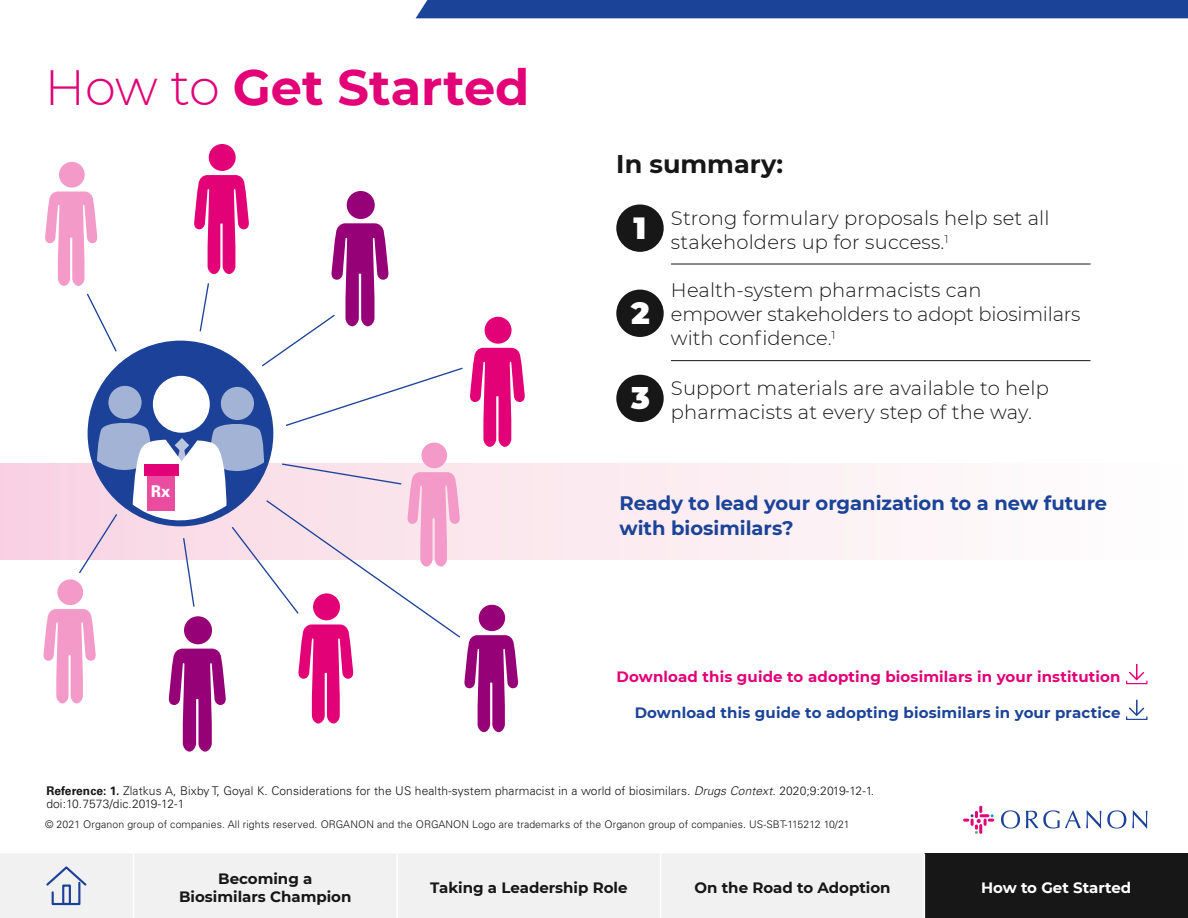
<style>
.page{position:relative;width:1188px;height:918px;background:#fff}
.page>*{position:absolute;margin:0;border:0;box-sizing:border-box;transform-origin:0 0}
.t1{font:700 49.5px "Montserrat";color:#e20177}
.t2{font:900 30.6px "Montserrat";color:#fff}
.t3{font:900 30.6px "Univers LT Std";color:#fff}
.t4{font:700 25.5px "Montserrat";color:#171717}
.t5{font:300 19.5px/24px "Montserrat";letter-spacing:.01em;color:#171717}
.t6{font:300 19.5px/24px "Montserrat";letter-spacing:-.01em;color:#171717}
.t7{font:700 19.5px/25.5px "Montserrat";color:#1b4398}
.t8{font:700 condensed 16.2px "Univers LT Std";color:#fff;scale:1.15 1}
.t9{font:700 15px/18px "Montserrat";color:#171717;text-align:center}
.t10{font:700 15px "Montserrat";letter-spacing:.01em;color:#e20177}
.t11{font:700 15px "Montserrat";letter-spacing:.01em;color:#1b4398}
.t12{font:700 15px "Montserrat";color:#fff}
.t13{font:300 12px/13.5px "Univers LT Std";letter-spacing:.01em;color:#171717}
.t14{font:300 10.5px "Univers LT Std";letter-spacing:.01em;color:#171717}
.s1{font-weight:300}
.s2{font-weight:700}
.s3{font-style:italic}
</style>
<div class="page">
<div style="left:416px;top:0;width:772px;height:18px;background:#1b4398"></div>
<svg style="left:1001px;top:810px;width:19px;height:19px"></svg>
<svg style="left:1026px;top:810px;width:75px;height:19px"></svg>
<svg style="left:1107px;top:810px;width:19px;height:19px"></svg>
<svg style="left:1132px;top:810px;width:16px;height:19px"></svg>
<svg style="left:963px;top:806px;width:31px;height:28px"></svg>
<svg style="left:0;top:464px;width:900px;height:95px"></svg>
<div style="left:1126px;top:680px;width:22px;height:4px;border:1px solid #e20177"></div>
<svg style="left:1127px;top:664px;width:19px;height:18px"></svg>
<hr style="left:671px;top:264px;width:420px;height:1px;background:#171717">
<hr style="left:671px;top:360px;width:420px;height:1px;background:#171717">
<div style="left:59px;top:162px;width:26px;height:26px;background:#f49ac9;border-radius:50%"></div>
<div style="left:209px;top:144px;width:27px;height:27px;background:#e20177;border-radius:50%"></div>
<svg style="left:44px;top:175px;width:481px;height:577px"></svg>
<div style="left:148px;top:471px;width:27px;height:40px;background:#ea4da0"></div>
<div style="left:144px;top:464px;width:34px;height:12px;background:#e20177"></div>
<div style="left:616px;top:204px;width:48px;height:48px;background:#171717;border-radius:50%"></div>
<div style="left:616px;top:290px;width:48px;height:47px;background:#171717;border-radius:50%"></div>
<div style="left:616px;top:375px;width:48px;height:47px;background:#171717;border-radius:50%"></div>
<div style="left:1126px;top:716px;width:22px;height:4px;border:1px solid #1b4398"></div>
<svg style="left:1127px;top:700px;width:19px;height:17px"></svg>
<div style="left:0;top:854px;width:923px;height:64px;background:#f2f1f2"></div>
<div style="left:924px;top:854px;width:264px;height:64px;background:#171717"></div>
<hr style="left:133px;top:854px;width:1px;height:64px;background:#fff">
<hr style="left:396px;top:854px;width:2px;height:64px;background:#fff">
<hr style="left:660px;top:854px;width:2px;height:64px;background:#fff">
<hr style="left:924px;top:854px;width:1px;height:64px;background:#fff">
<svg style="left:46px;top:866px;width:41px;height:39px"></svg>
<div style="left:62px;top:885px;width:9px;height:20px;border:2px solid #1b4298"></div>
<p class="t1" style="left:45px;top:52px;width:486px"><span class="s1">How to</span> Get Started</p>
<p class="t8" style="left:151px;top:482px;width:19px">Rx</p>
<p class="t4" style="left:616px;top:146px;width:168px">In summary:</p>
<p class="t5" style="left:671px;top:206px;width:380px">Strong formulary proposals help set all stakeholders up for success.<sup>1</sup></p>
<p class="t6" style="left:671px;top:278px;width:411px">Health-system pharmacists can<br>empower stakeholders to adopt biosimilars with confidence.<sup>1</sup></p>
<p class="t5" style="left:671px;top:375px;width:379px">Support materials are available to help pharmacists at every step of the way.</p>
<p class="t3" style="left:622px;top:193px;width:22px">2</p>
<p class="t2" style="left:633px;top:205px;width:14px">1</p>
<p class="t2" style="left:629px;top:209px;width:20px">2</p>
<p class="t2" style="left:629px;top:285px;width:20px">3</p>
<p class="t2" style="left:631px;top:290px;width:20px">2</p>
<p class="t2" style="left:631px;top:375px;width:20px">3</p>
<p class="t7" style="left:620px;top:489px;width:489px">Ready to lead your organization to a new future with biosimilars?</p>
<p class="t10" style="left:617px;top:666px;width:505px">Download this guide to adopting biosimilars in your institution</p>
<p class="t11" style="left:635px;top:701px;width:487px">Download this guide to adopting biosimilars in your practice</p>
<p class="t13" style="left:46px;top:784px;width:829px"><span class="s2">Reference: 1.</span> Zlatkus A, Bixby T, Goyal K. Considerations for the US health-system pharmacist in a world of biosimilars. <span class="s3">Drugs Context</span>. 2020;9:2019-12-1. doi:10.7573/dic.2019-12-1</p>
<p class="t14" style="left:45px;top:818px;width:806px">© 2021 Organon group of companies. All rights reserved. ORGANON and the ORGANON Logo are trademarks of the Organon group of companies. US-SBT-115212 10/21</p>
<p class="t9" style="left:179px;top:869px;width:174px">Becoming a<br>Biosimilars Champion</p>
<p class="t9" style="left:430px;top:878px;width:199px">Taking a Leadership Role</p>
<p class="t9" style="left:694px;top:878px;width:198px">On the Road to Adoption</p>
<p class="t12" style="left:981px;top:877px;width:152px">How to Get Started</p>
</div>
